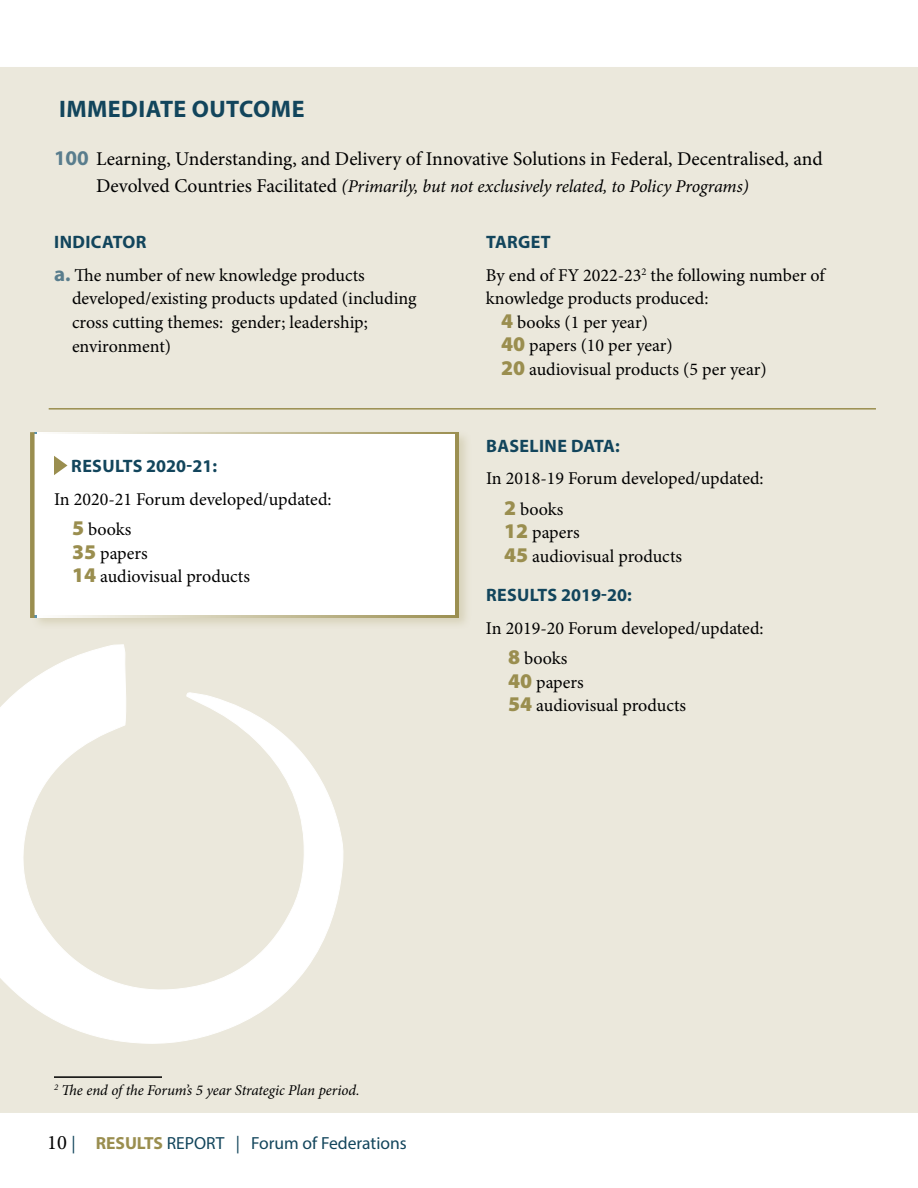
<style>
.page{position:relative;width:918px;height:1188px;background:#fff}
.page>*{position:absolute;margin:0;border:0;box-sizing:border-box;transform-origin:0 0}
.t1{font:700 24px "Myriad Pro";letter-spacing:.02em;color:#12455c}
.t2{font:19.5px "Minion Pro";color:#000}
.t3{font:18px/23.7px "Minion Pro";color:#000}
.t4{font:italic 18px "Minion Pro";letter-spacing:-.01em;color:#000}
.t5{font:700 18px "Myriad Pro";letter-spacing:.02em;color:#12455c}
.t6{font:17.55px "Myriad Pro";color:#12455c}
.t7{font:italic 15px "Minion Pro";letter-spacing:-.005em;color:#000}
.s1{font-family:"Myriad Pro";font-weight:700;font-size:21px;color:#597d8d}
.s2{font-style:normal;font-size:19.5px}
.s3{font-family:"Myriad Pro";font-weight:900;font-size:21px;color:#9a8e4f}
.s4{font-family:"Minion Pro";font-size:20.55px;color:#000}
.s5{font-weight:700;color:#9a8e4f}
</style>
<div class="page">
<div style="left:0;top:67px;width:918px;height:1045px;background:#ebe8dc"></div>
<div style="left:31px;top:429px;width:441px;height:201px;background:#9a8e4f;opacity:.24"></div>
<svg style="left:35px;top:432px;width:424px;height:185px"></svg>
<div style="left:30px;top:435px;width:425px;height:180px;background:#fff"></div>
<div style="left:30px;top:432px;width:5px;height:186px;background:#9a8e4f"></div>
<hr style="left:54px;top:1076px;width:108px;height:2px;background:#000">
<svg style="left:54px;top:456px;width:14px;height:19px"></svg>
<svg style="left:0;top:645px;width:343px;height:399px"></svg>
<hr style="left:49px;top:408px;width:827px;height:2px;background:#9a8e4f">
<h1 class="t1" style="left:59px;top:94px;width:247px">IMMEDIATE OUTCOME</h1>
<p class="t2" style="left:54px;top:145px;width:770px"><span class="s1">100</span> Learning, Understanding, and Delivery of Innovative Solutions in Federal, Decentralised, and</p>
<p class="t4" style="left:96px;top:174px;width:654px"><span class="s2">Devolved Countries Facilitated</span> (Primarily, but not exclusively related, to Policy Programs)</p>
<p class="t5" style="left:54px;top:230px;width:94px">INDICATOR</p>
<p class="t3" style="left:72px;top:263px;width:346px;text-indent:-18px"><span class="s1">a.</span> The number of new knowledge products developed/existing products updated (including cross cutting themes: gender; leadership; environment)</p>
<p class="t5" style="left:486px;top:230px;width:66px">TARGET</p>
<p class="t3" style="left:486px;top:263px;width:340px">By end of FY 2022-23<sup>2</sup> the following number of</p>
<p class="t3" style="left:486px;top:287px;width:224px">knowledge products produced:</p>
<p class="t3" style="left:501px;top:310px;width:148px"><span class="s3">4</span> books (1 per year)</p>
<p class="t3" style="left:501px;top:334px;width:173px"><span class="s3">40</span> papers (10 per year)</p>
<p class="t3" style="left:501px;top:357px;width:267px"><span class="s3">20</span> audiovisual products (5 per year)</p>
<p class="t5" style="left:71px;top:454px;width:147px">RESULTS 2020-21:</p>
<p class="t3" style="left:72px;top:484px;width:261px;line-height:30.3px;text-indent:-18px">In 2020-21 Forum developed/updated:<br><span class="s3">5</span> books</p>
<p class="t3" style="left:72px;top:541px;width:180px"><span class="s3">35</span> papers<br><span class="s3">14</span> audiovisual products</p>
<p class="t5" style="left:486px;top:434px;width:135px">BASELINE DATA:</p>
<p class="t3" style="left:504px;top:463px;width:261px;line-height:30.3px;text-indent:-18px">In 2018-19 Forum developed/updated:<br><span class="s3">2</span> books</p>
<p class="t3" style="left:504px;top:520px;width:180px"><span class="s3">12</span> papers<br><span class="s3">45</span> audiovisual products</p>
<p class="t5" style="left:486px;top:584px;width:147px">RESULTS 2019-20:</p>
<p class="t3" style="left:508px;top:613px;width:257px;line-height:30.3px;text-indent:-22px">In 2019-20 Forum developed/updated:<br><span class="s3">8</span> books</p>
<p class="t3" style="left:508px;top:670px;width:180px"><span class="s3">40</span> papers<br><span class="s3">54</span> audiovisual products</p>
<p class="t7" style="left:54px;top:1080px;width:307px"><sup>2</sup> The end of the Forum’s 5 year Strategic Plan period.</p>
<p class="t6" style="left:47px;top:1133px;width:361px"><span class="s4">10</span> | <span class="s5">RESULTS</span> REPORT | Forum of Federations</p>
</div>
